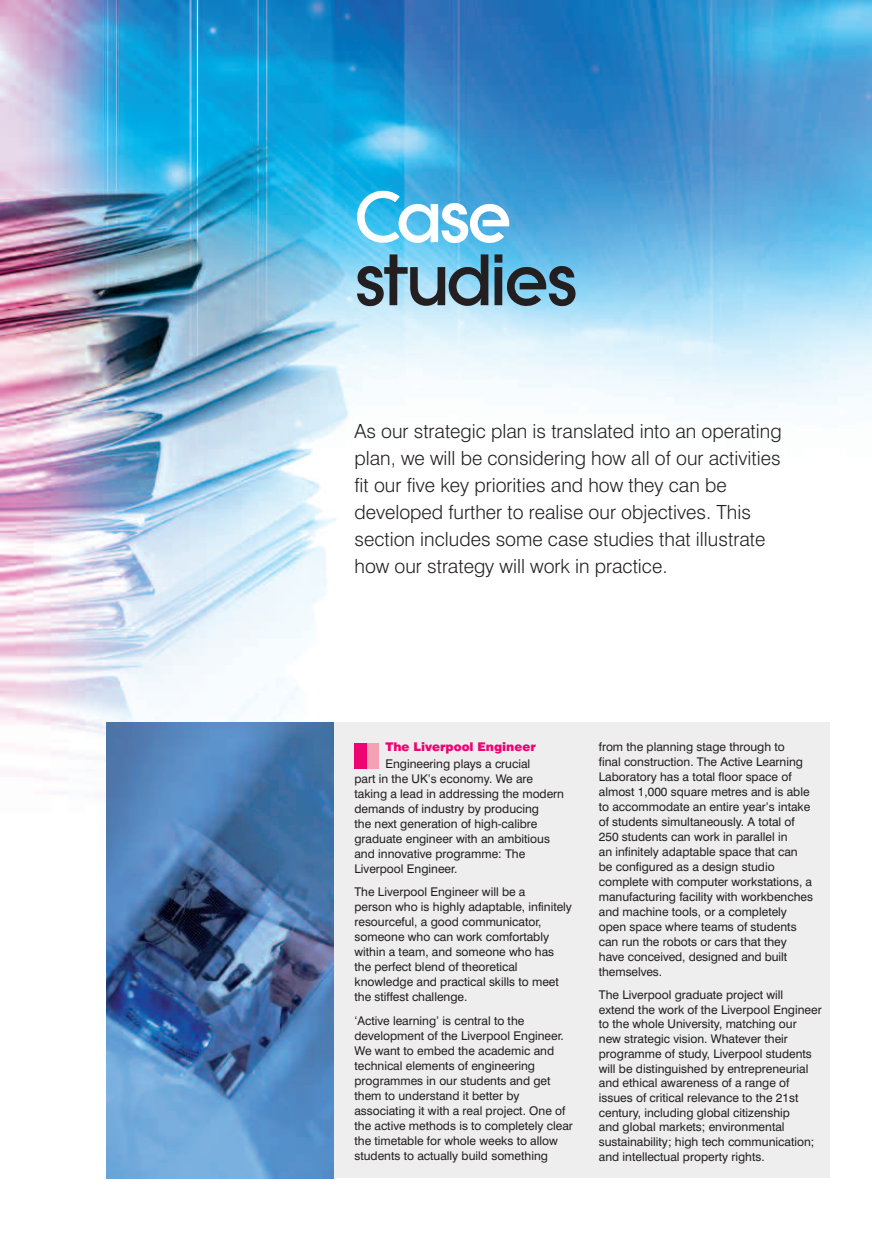
<style>
.page{position:relative;width:872px;height:1242px;background:#fff}
.page>*{position:absolute;margin:0;border:0;box-sizing:border-box;transform-origin:0 0}
.t1{font:800 70.5px "Litera";letter-spacing:-.03em;color:#231f20}
.t2{font:800 70.5px "Litera";color:#fff}
.t3{font:300 19.5px/27px "Swiss 721 BT";color:#231f20}
.t4{font:12px/15px "Swiss 721 BT";color:#231f20}
.t5{font:900 12px "Swiss 721 BT";color:#ed0372}
</style>
<div class="page">
<img style="left:0;top:0;width:872px;height:1179px">
<div style="left:333px;top:722px;width:496px;height:456px;background:#eeeeef"></div>
<div style="left:354px;top:743px;width:25px;height:25px;background:#f5a0b3"></div>
<div style="left:354px;top:743px;width:13px;height:25px;background:#ed0372"></div>
<img style="left:106px;top:722px;width:227px;height:456px">
<h1 class="t2" style="left:354px;top:177px;width:158px">Case</h1>
<h1 class="t1" style="left:354px;top:240px;width:225px">studies</h1>
<p class="t3" style="left:354px;top:419px;width:429px">As our strategic plan is translated into an operating plan, we will be considering how all of our activities fit our five key priorities and how they can be developed further to realise our objectives. This section includes some case studies that illustrate how our strategy will work in practice.</p>
<p class="t5" style="left:385px;top:742px;width:152px">The Liverpool Engineer</p>
<p class="t4" style="left:354px;top:757px;width:211px;text-indent:31px">Engineering plays a crucial<br>part in the UK’s economy. We are taking a lead in addressing the modern demands of industry by producing<br>the next generation of high-calibre graduate engineer with an ambitious and innovative programme: The<br>Liverpool Engineer.</p>
<p class="t4" style="left:354px;top:886px;width:219px">The Liverpool Engineer will be a<br>person who is highly adaptable, infinitely resourceful, a good communicator, someone who can work comfortably within a team, and someone who has the perfect blend of theoretical knowledge and practical skills to meet the stiffest challenge.</p>
<p class="t4" style="left:354px;top:1014px;width:220px">‘Active learning’ is central to the development of the Liverpool Engineer.<br>We want to embed the academic and technical elements of engineering programmes in our students and get them to understand it better by associating it with a real project. One of the active methods is to completely clear the timetable for whole weeks to allow students to actually build something</p>
<p class="t4" style="left:599px;top:740px;width:216px">from the planning stage through to<br>final construction. The Active Learning Laboratory has a total floor space of almost 1,000 square metres and is able to accommodate an entire year’s intake of students simultaneously. A total of 250 students can work in parallel in<br>an infinitely adaptable space that can be configured as a design studio complete with computer workstations, a manufacturing facility with workbenches and machine tools, or a completely open space where teams of students can run the robots or cars that they have conceived, designed and built themselves.</p>
<p class="t4" style="left:599px;top:988px;width:224px">The Liverpool graduate project will extend the work of the Liverpool Engineer to the whole University, matching our new strategic vision. Whatever their programme of study, Liverpool students will be distinguished by entrepreneurial and ethical awareness of a range of issues of critical relevance to the 21st century, including global citizenship<br>and global markets; environmental sustainability; high tech communication; and intellectual property rights.</p>
</div>
